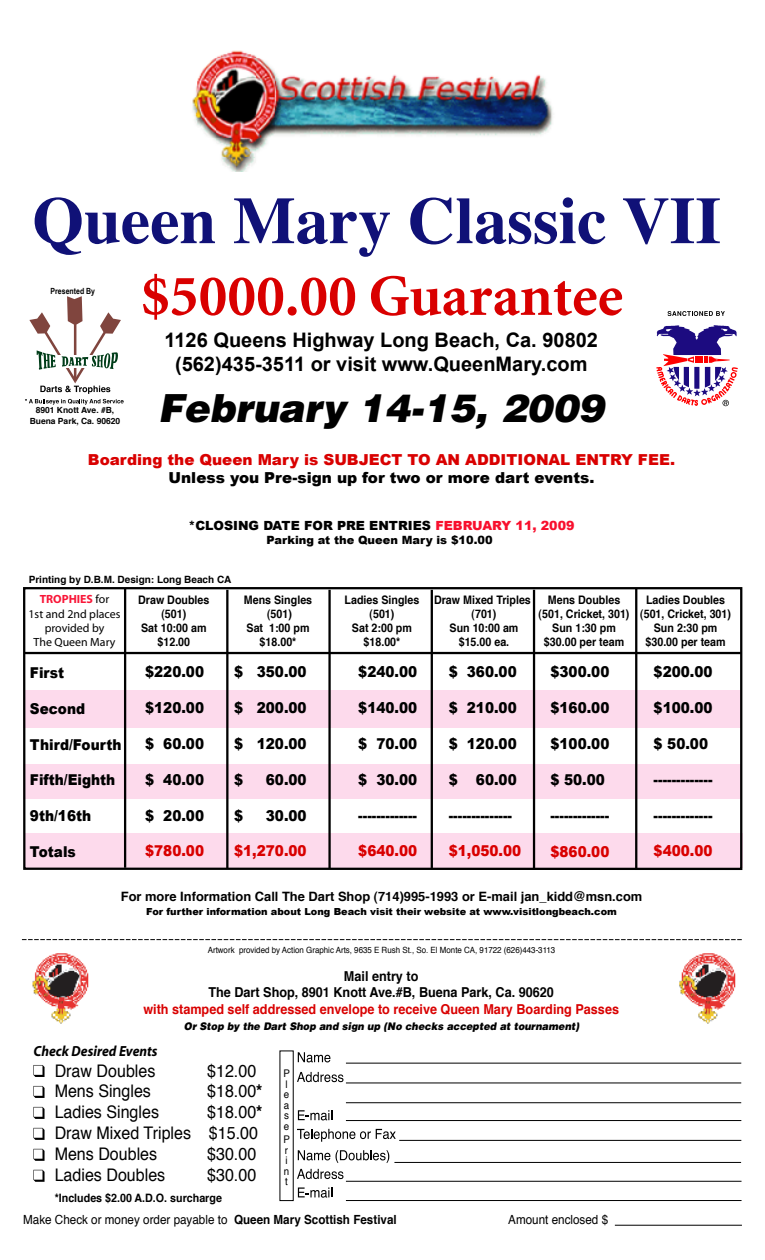
<style>
.page{position:relative;width:765px;height:1260px;background:#fff}
.page>*{position:absolute;margin:0;border:0;box-sizing:border-box;transform-origin:0 0}
.t1{font:700 66.25px "Times";color:#101177}
.t2{font:700 58.75px "Minion";color:#d90000}
.t3{font:italic 900 38.75px "Helvetica";color:#000}
.t4{font:700 20px/24px "Arial";color:#000;text-align:center}
.t5{font:17.38px/20.9px "Helvetica";color:#000;scale:.93 1}
.t6{font:900 15.12px "Arial";color:#d90000}
.t7{font:900 15.12px "Arial";color:#000}
.t8{font:900 15px "Arial";color:#000;scale:.91 1}
.t9{font:900 15px "Arial";color:#d90000;scale:.91 1}
.t10{font:italic 700 14.75px "Myriad";color:#000;scale:.93 1}
.t11{font:700 13.62px "Helvetica";color:#d90000;scale:.93 1}
.t12{font:700 13.62px/16.4px "Helvetica";color:#000;text-align:center;scale:.93 1}
.t13{font:700 12.88px "Helvetica";color:#000}
.t14{font:12.62px "Helvetica";color:#000;scale:.93 1}
.t15{font:900 12.62px "Arial";color:#000}
.t16{font:11.88px/14.2px "Myriad";color:#000;text-align:center}
.t17{font:700 11.75px/14.1px "Helvetica";color:#000;text-align:center;scale:.91 1}
.t18{font:700 11.62px "Helvetica";color:#000;scale:.93 1}
.t19{font:900 11.38px "Arial";color:#000}
.t20{font:italic 900 10.5px "Helvetica";color:#000;scale:.93 1}
.t21{font:10.5px/10.5px "Helvetica";color:#000;scale:.93 1}
.t22{font:700 10px "Helvetica";color:#000}
.t23{font:900 9.75px "Arial";color:#000}
.t24{font:8.62px "Helvetica";color:#000;scale:.93 1}
.t25{font:700 8.5px/10.1px "Helvetica";color:#000;text-align:center}
.t26{font:700 8.5px "Arial Narrow";color:#000}
.s1{color:#f80f2d}
.s2{font-weight:700;color:#f91638}
.s3{font-weight:700}
</style>
<div class="page">
<div style="left:23px;top:690px;width:718px;height:38px;background:#fddaec"></div>
<div style="left:23px;top:764px;width:718px;height:35px;background:#fddaec"></div>
<div style="left:25px;top:834px;width:718px;height:34px;background:#fddaec"></div>
<img style="left:192px;top:50px;width:361px;height:121px">
<svg style="left:33px;top:1065px;width:12px;height:12px"></svg>
<svg style="left:33px;top:1086px;width:12px;height:12px"></svg>
<svg style="left:33px;top:1107px;width:12px;height:12px"></svg>
<svg style="left:33px;top:1128px;width:12px;height:12px"></svg>
<svg style="left:33px;top:1149px;width:12px;height:12px"></svg>
<svg style="left:33px;top:1170px;width:12px;height:12px"></svg>
<svg style="left:298px;top:1052px;width:32px;height:10px"></svg>
<hr style="left:346px;top:1063px;width:395px;height:1px;background:#000">
<svg style="left:297px;top:1072px;width:46px;height:10px"></svg>
<hr style="left:346px;top:1083px;width:395px;height:1px;background:#000">
<svg style="left:298px;top:1110px;width:34px;height:10px"></svg>
<hr style="left:346px;top:1120px;width:395px;height:1px;background:#000">
<svg style="left:298px;top:1150px;width:32px;height:10px"></svg>
<svg style="left:336px;top:1150px;width:53px;height:13px"></svg>
<hr style="left:394px;top:1162px;width:347px;height:1px;background:#000">
<svg style="left:298px;top:1187px;width:34px;height:11px"></svg>
<hr style="left:346px;top:1200px;width:396px;height:1px;background:#000">
<svg style="left:297px;top:1169px;width:46px;height:10px"></svg>
<hr style="left:346px;top:1181px;width:396px;height:1px;background:#000">
<hr style="left:346px;top:1102px;width:395px;height:1px;background:#000">
<svg style="left:297px;top:1129px;width:99px;height:13px"></svg>
<hr style="left:399px;top:1140px;width:342px;height:1px;background:#000">
<div style="left:23px;top:587px;width:719px;height:283px;border:2px solid #000"></div>
<hr style="left:124px;top:588px;width:2px;height:280px;background:#000">
<hr style="left:226px;top:590px;width:2px;height:278px;background:#000">
<hr style="left:328px;top:590px;width:3px;height:278px;background:#000">
<hr style="left:431px;top:590px;width:2px;height:278px;background:#000">
<hr style="left:533px;top:590px;width:2px;height:278px;background:#000">
<hr style="left:635px;top:589px;width:2px;height:280px;background:#000">
<hr style="left:25px;top:652px;width:716px;height:2px;background:#000">
<svg style="left:22px;top:939px;width:720px;height:1px"></svg>
<hr style="left:615px;top:1225px;width:127px;height:1px;background:#000">
<svg style="left:25px;top:296px;width:99px;height:109px"></svg>
<img style="left:32px;top:953px;width:57px;height:71px">
<img style="left:679px;top:953px;width:57px;height:71px">
<svg style="left:668px;top:311px;width:57px;height:5px"></svg>
<svg style="left:656px;top:325px;width:82px;height:81px"></svg>
<h1 class="t1" style="left:32px;top:157px;width:690px">Queen Mary Classic VII</h1>
<h2 class="t2" style="left:141px;top:266px;width:484px">$5000.00 Guarantee</h2>
<h3 class="t4" style="left:165px;top:328px;width:435px">1126 Queens Highway Long Beach, Ca. 90802 (562)435-3511 or visit www.QueenMary.com</h3>
<p class="t26" style="left:51px;top:286px;width:46px">Presented By</p>
<p class="t25" style="left:30px;top:405px;width:92px">8901 Knott Ave. #B,<br>Buena Park, Ca. 90620</p>
<h3 class="t3" style="left:158px;top:383px;width:448px">February 14-15, 2009</h3>
<p class="t6" style="left:88px;top:451px;width:589px">Boarding the Queen Mary is SUBJECT TO AN ADDITIONAL ENTRY FEE.</p>
<p class="t7" style="left:169px;top:469px;width:427px">Unless you Pre-sign up for two or more dart events.</p>
<p class="t15" style="left:188px;top:519px;width:388px">*CLOSING DATE FOR PRE ENTRIES <span class="s1">FEBRUARY 11, 2009</span></p>
<p class="t19" style="left:267px;top:533px;width:228px">Parking at the Queen Mary is $10.00</p>
<p class="t22" style="left:29px;top:570px;width:204px">Printing by D.B.M. Design: Long Beach CA</p>
<p class="t16" style="left:29px;top:593px;width:94px"><span class="s2">TROPHIES</span> for<br>1st and 2nd places provided by<br>The Queen Mary</p>
<p class="t8" style="left:30px;top:664px;width:39px">First</p>
<p class="t8" style="left:30px;top:700px;width:62px">Second</p>
<p class="t8" style="left:30px;top:736px;width:102px">Third/Fourth</p>
<p class="t8" style="left:30px;top:772px;width:95px">Fifth/Eighth</p>
<p class="t8" style="left:30px;top:808px;width:69px">9th/16th</p>
<p class="t8" style="left:30px;top:844px;width:52px">Totals</p>
<p class="t17" style="left:345px;top:592px;width:84px">Ladies Singles (501)<br>Sat 2:00 pm $18.00*</p>
<p class="t17" style="left:244px;top:592px;width:77px">Mens Singles (501)<br>Sat 1:00 pm $18.00*</p>
<p class="t17" style="left:138px;top:592px;width:80px">Draw Doubles (501)<br>Sat 10:00 am $12.00</p>
<p class="t17" style="left:434px;top:592px;width:108px">Draw Mixed Triples (701)<br>Sun 10:00 am $15.00 ea.</p>
<p class="t8" style="left:145px;top:663px;width:66px">$220.00</p>
<p class="t8" style="left:145px;top:699px;width:66px">$120.00</p>
<p class="t8" style="left:145px;top:735px;width:66px">$ 60.00</p>
<p class="t8" style="left:145px;top:771px;width:66px">$ 40.00</p>
<p class="t8" style="left:145px;top:807px;width:66px">$ 20.00</p>
<p class="t9" style="left:145px;top:843px;width:66px">$780.00</p>
<p class="t8" style="left:234px;top:663px;width:81px">$ 350.00</p>
<p class="t8" style="left:234px;top:699px;width:81px">$ 200.00</p>
<p class="t8" style="left:234px;top:735px;width:81px">$ 120.00</p>
<p class="t8" style="left:234px;top:771px;width:11px">$</p>
<p class="t8" style="left:266px;top:771px;width:46px">60.00</p>
<p class="t8" style="left:234px;top:807px;width:11px">$</p>
<p class="t8" style="left:266px;top:807px;width:46px">30.00</p>
<p class="t9" style="left:234px;top:843px;width:81px">$1,270.00</p>
<p class="t8" style="left:358px;top:663px;width:66px">$240.00</p>
<p class="t8" style="left:358px;top:699px;width:66px">$140.00</p>
<p class="t8" style="left:358px;top:735px;width:66px">$ 70.00</p>
<p class="t8" style="left:358px;top:771px;width:66px">$ 30.00</p>
<p class="t8" style="left:358px;top:807px;width:66px">-------------</p>
<p class="t9" style="left:358px;top:843px;width:66px">$640.00</p>
<p class="t8" style="left:449px;top:663px;width:76px">$ 360.00</p>
<p class="t8" style="left:449px;top:699px;width:76px">$ 210.00</p>
<p class="t8" style="left:449px;top:735px;width:76px">$ 120.00</p>
<p class="t8" style="left:449px;top:771px;width:76px">$ 60.00</p>
<p class="t8" style="left:449px;top:807px;width:71px">--------------</p>
<p class="t9" style="left:449px;top:843px;width:81px">$1,050.00</p>
<p class="t17" style="left:539px;top:592px;width:101px">Mens Doubles (501, Cricket, 301)<br>Sun 1:30 pm $30.00 per team</p>
<p class="t17" style="left:640px;top:592px;width:101px">Ladies Doubles (501, Cricket, 301)<br>Sun 2:30 pm $30.00 per team</p>
<p class="t8" style="left:654px;top:663px;width:66px">$200.00</p>
<p class="t8" style="left:654px;top:699px;width:66px">$100.00</p>
<p class="t8" style="left:654px;top:735px;width:61px">$ 50.00</p>
<p class="t8" style="left:654px;top:771px;width:66px">-------------</p>
<p class="t8" style="left:654px;top:807px;width:66px">-------------</p>
<p class="t9" style="left:654px;top:843px;width:66px">$400.00</p>
<p class="t8" style="left:550px;top:663px;width:66px">$300.00</p>
<p class="t8" style="left:550px;top:699px;width:66px">$160.00</p>
<p class="t8" style="left:550px;top:735px;width:66px">$100.00</p>
<p class="t8" style="left:550px;top:771px;width:61px">$ 50.00</p>
<p class="t8" style="left:550px;top:807px;width:66px">-------------</p>
<p class="t9" style="left:550px;top:843px;width:66px">$860.00</p>
<p class="t13" style="left:121px;top:885px;width:523px">For more Information Call The Dart Shop (714)995-1993 or E-mail jan_kidd@msn.com</p>
<p class="t23" style="left:146px;top:906px;width:472px">For further information about Long Beach visit their website at www.visitlongbeach.com</p>
<p class="t24" style="left:208px;top:943px;width:375px">Artwork provided by Action Graphic Arts, 9635 E Rush St., So. El Monte CA, 91722 (626)443-3113</p>
<p class="t12" style="left:208px;top:967px;width:373px">Mail entry to<br>The Dart Shop, 8901 Knott Ave.#B, Buena Park, Ca. 90620</p>
<p class="t11" style="left:143px;top:997px;width:513px">with stamped self addressed envelope to receive Queen Mary Boarding Passes</p>
<p class="t10" style="left:34px;top:1043px;width:135px">Check Desired Events</p>
<p class="t20" style="left:184px;top:1019px;width:427px">Or Stop by the Dart Shop and sign up (No checks accepted at tournament)</p>
<p class="t5" style="left:55px;top:1060px;width:110px">Draw Doubles</p>
<p class="t5" style="left:207px;top:1060px;width:54px">$12.00</p>
<p class="t5" style="left:55px;top:1080px;width:105px">Mens Singles</p>
<p class="t5" style="left:207px;top:1080px;width:61px">$18.00<span class="s3">*</span></p>
<p class="t5" style="left:55px;top:1101px;width:114px">Ladies Singles</p>
<p class="t5" style="left:55px;top:1101px;width:225px;text-indent:153px">$18.00<span class="s3">*<br></span>Draw Mixed Triples $15.00<br>Mens Doubles</p>
<p class="t5" style="left:207px;top:1143px;width:54px">$30.00</p>
<p class="t5" style="left:55px;top:1164px;width:120px">Ladies Doubles</p>
<p class="t5" style="left:207px;top:1164px;width:54px">$30.00</p>
<p class="t18" style="left:55px;top:1187px;width:181px">*Includes $2.00 A.D.O. surcharge</p>
<p class="t21" style="left:283px;top:1068px;width:8px">P l e a s e</p>
<p class="t21" style="left:283px;top:1134px;width:8px">P r i n t</p>
<p class="t14" style="left:23px;top:1209px;width:403px">Make Check or money order payable to <span class="s3">Queen Mary Scottish Festival</span></p>
<p class="t14" style="left:508px;top:1209px;width:109px">Amount enclosed $</p>
</div>
